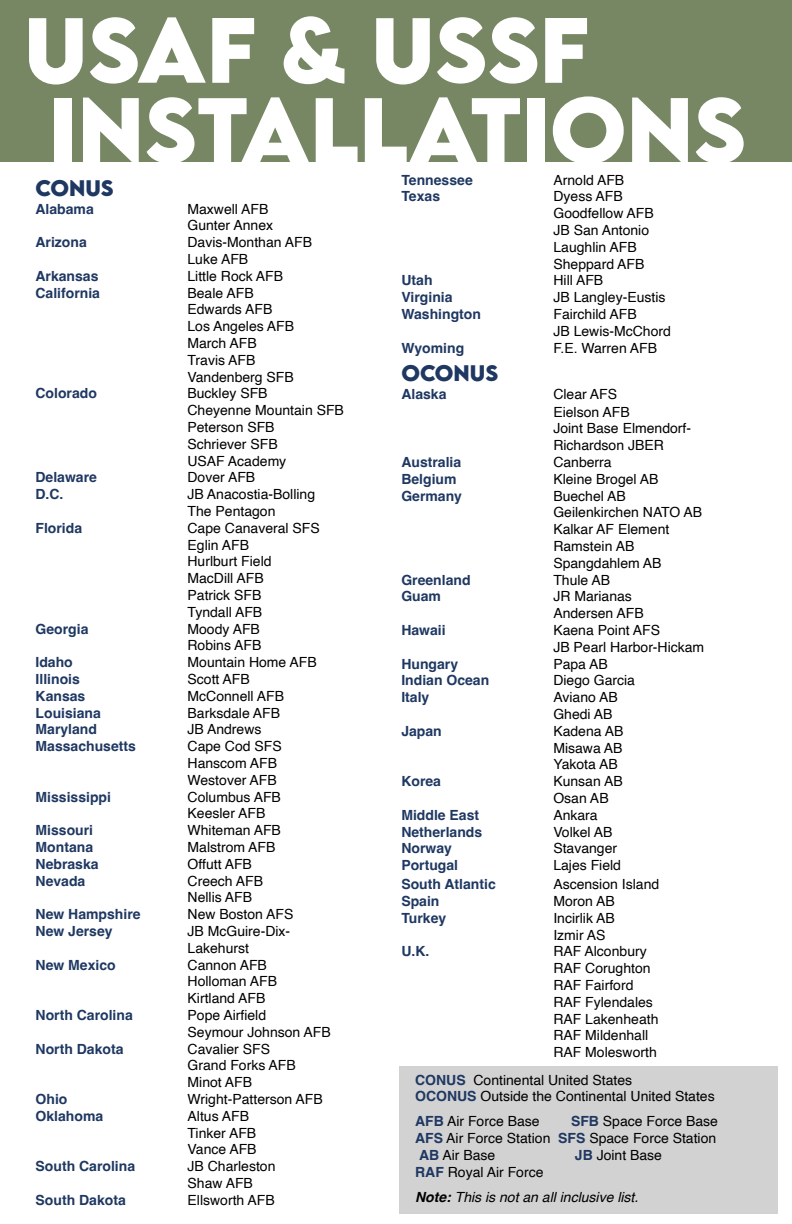
<style>
.page{position:relative;width:792px;height:1224px;background:#fff}
.page>*{position:absolute;margin:0;border:0;box-sizing:border-box;transform-origin:0 0}
.t1{font:700 82px/80px "LEMONMILK";color:#fff}
.t2{font:700 20px "LEMONMILK";letter-spacing:-.015em;color:#1f3862}
.t3{font:14px/16.8px "Helvetica";color:#000}
.t4{font:700 14px "Helvetica";color:#1f3862}
.t5{font:italic 14px/25.6px "Helvetica";color:#000}
.s1{font-weight:700;color:#1f3862}
.s2{font-weight:700;font-style:normal;color:#1f3862}
.s3{font-style:normal}
.s4{font-weight:700}
</style>
<div class="page">
<div style="left:399px;top:1067px;width:379px;height:147px;background:#d2d2d2"></div>
<div style="left:0;top:0;width:792px;height:162px;background:#778764"></div>
<h1 class="t1" style="left:24px;top:11px;width:402px">USAF &amp; USS</h1>
<h1 class="t1" style="left:49px;top:11px;width:694px;text-indent:491px">F<br>INSTALLATIONS</h1>
<h2 class="t2" style="left:36px;top:174px;width:65px">CONUS</h2>
<p class="t4" style="left:36px;top:200px;width:60px">Alabama</p>
<p class="t3" style="left:188px;top:201px;width:87px">Maxwell AFB<br>Gunter Annex</p>
<p class="t4" style="left:36px;top:234px;width:53px">Arizona</p>
<p class="t3" style="left:188px;top:234px;width:126px">Davis-Monthan AFB<br>Luke AFB</p>
<p class="t4" style="left:36px;top:267px;width:65px">Arkansas</p>
<p class="t3" style="left:188px;top:268px;width:97px">Little Rock AFB</p>
<p class="t4" style="left:36px;top:284px;width:66px">California</p>
<p class="t3" style="left:188px;top:285px;width:108px">Beale AFB<br>Edwards AFB<br>Los Angeles AFB<br>March AFB<br>Travis AFB<br>Vandenberg SFB</p>
<p class="t4" style="left:36px;top:385px;width:63px">Colorado</p>
<p class="t3" style="left:188px;top:386px;width:158px">Buckley SFB<br>Cheyenne Mountain SFB<br>Peterson SFB<br>Schriever SFB<br>USAF Academy</p>
<p class="t4" style="left:36px;top:469px;width:63px">Delaware</p>
<p class="t3" style="left:188px;top:470px;width:69px">Dover AFB</p>
<p class="t4" style="left:36px;top:486px;width:29px">D.C.</p>
<p class="t3" style="left:188px;top:486px;width:129px">JB Anacostia-Bolling<br>The Pentagon</p>
<p class="t4" style="left:36px;top:519px;width:48px">Florida</p>
<p class="t3" style="left:188px;top:520px;width:134px">Cape Canaveral SFS<br>Eglin AFB<br>Hurlburt Field<br>MacDill AFB<br>Patrick SFB<br>Tyndall AFB</p>
<p class="t4" style="left:36px;top:620px;width:54px">Georgia</p>
<p class="t3" style="left:188px;top:621px;width:75px">Moody AFB<br>Robins AFB</p>
<p class="t4" style="left:36px;top:654px;width:39px">Idaho</p>
<p class="t3" style="left:188px;top:654px;width:131px">Mountain Home AFB</p>
<p class="t4" style="left:36px;top:671px;width:46px">Illinois</p>
<p class="t3" style="left:188px;top:671px;width:64px">Scott AFB</p>
<p class="t4" style="left:36px;top:687px;width:51px">Kansas</p>
<p class="t3" style="left:188px;top:688px;width:98px">McConnell AFB</p>
<p class="t4" style="left:36px;top:704px;width:67px">Louisiana</p>
<p class="t3" style="left:188px;top:705px;width:94px">Barksdale AFB</p>
<p class="t4" style="left:36px;top:721px;width:63px">Maryland</p>
<p class="t3" style="left:188px;top:722px;width:75px">JB Andrews</p>
<p class="t4" style="left:36px;top:738px;width:102px">Massachusetts</p>
<p class="t3" style="left:188px;top:738px;width:96px">Cape Cod SFS<br>Hanscom AFB<br>Westover AFB</p>
<p class="t4" style="left:36px;top:788px;width:77px">Mississippi</p>
<p class="t3" style="left:188px;top:789px;width:95px">Columbus AFB<br>Keesler AFB</p>
<p class="t4" style="left:36px;top:822px;width:59px">Missouri</p>
<p class="t3" style="left:188px;top:822px;width:95px">Whiteman AFB</p>
<p class="t4" style="left:36px;top:839px;width:59px">Montana</p>
<p class="t3" style="left:188px;top:839px;width:89px">Malstrom AFB</p>
<p class="t4" style="left:36px;top:855px;width:65px">Nebraska</p>
<p class="t3" style="left:188px;top:856px;width:66px">Offutt AFB</p>
<p class="t4" style="left:36px;top:872px;width:51px">Nevada</p>
<p class="t3" style="left:188px;top:873px;width:77px">Creech AFB<br>Nellis AFB</p>
<p class="t4" style="left:36px;top:906px;width:107px">New Hampshire</p>
<p class="t3" style="left:188px;top:906px;width:107px">New Boston AFS</p>
<p class="t4" style="left:36px;top:923px;width:79px">New Jersey</p>
<p class="t3" style="left:188px;top:923px;width:104px">JB McGuire-Dix-<br>Lakehurst</p>
<p class="t4" style="left:36px;top:956px;width:82px">New Mexico</p>
<p class="t3" style="left:188px;top:957px;width:91px">Cannon AFB<br>Holloman AFB<br>Kirtland AFB</p>
<p class="t4" style="left:36px;top:1007px;width:99px">North Carolina</p>
<p class="t3" style="left:188px;top:1007px;width:145px">Pope Airfield<br>Seymour Johnson AFB</p>
<p class="t4" style="left:36px;top:1040px;width:89px">North Dakota</p>
<p class="t3" style="left:188px;top:1041px;width:110px">Cavalier SFS<br>Grand Forks AFB<br>Minot AFB</p>
<p class="t4" style="left:36px;top:1091px;width:33px">Ohio</p>
<p class="t3" style="left:188px;top:1091px;width:137px">Wright-Patterson AFB</p>
<p class="t4" style="left:36px;top:1107px;width:69px">Oklahoma</p>
<p class="t3" style="left:188px;top:1108px;width:71px">Altus AFB<br>Tinker AFB<br>Vance AFB</p>
<p class="t4" style="left:36px;top:1158px;width:101px">South Carolina</p>
<p class="t3" style="left:188px;top:1158px;width:89px">JB Charleston<br>Shaw AFB</p>
<p class="t4" style="left:36px;top:1191px;width:92px">South Dakota</p>
<p class="t3" style="left:188px;top:1192px;width:89px">Ellsworth AFB</p>
<p class="t4" style="left:401px;top:171px;width:73px">Tennessee</p>
<p class="t3" style="left:553px;top:172px;width:72px">Arnold AFB</p>
<p class="t4" style="left:401px;top:188px;width:40px">Texas</p>
<p class="t3" style="left:553px;top:188px;width:102px">Dyess AFB<br>Goodfellow AFB<br>JB San Antonio<br>Laughlin AFB<br>Sheppard AFB</p>
<p class="t4" style="left:401px;top:272px;width:33px">Utah</p>
<p class="t3" style="left:553px;top:272px;width:51px">Hill AFB</p>
<p class="t4" style="left:401px;top:289px;width:53px">Virginia</p>
<p class="t3" style="left:553px;top:289px;width:114px">JB Langley-Eustis</p>
<p class="t4" style="left:401px;top:305px;width:81px">Washington</p>
<p class="t3" style="left:553px;top:306px;width:119px">Fairchild AFB<br>JB Lewis-McChord</p>
<p class="t4" style="left:401px;top:339px;width:64px">Wyoming</p>
<p class="t3" style="left:553px;top:340px;width:105px">F.E. Warren AFB</p>
<h2 class="t2" style="left:401px;top:359px;width:83px">OCONUS</h2>
<p class="t4" style="left:401px;top:385px;width:47px">Alaska</p>
<p class="t3" style="left:553px;top:385px;width:139px">Clear AFS<br>Eielson AFB<br>Joint Base Elmendorf-<br>Richardson JBER</p>
<p class="t4" style="left:401px;top:453px;width:61px">Australia</p>
<p class="t3" style="left:553px;top:454px;width:60px">Canberra</p>
<p class="t4" style="left:401px;top:470px;width:57px">Belgium</p>
<p class="t3" style="left:553px;top:471px;width:107px">Kleine Brogel AB</p>
<p class="t4" style="left:401px;top:487px;width:62px">Germany</p>
<p class="t3" style="left:553px;top:488px;width:150px">Buechel AB<br>Geilenkirchen NATO AB<br>Kalkar AF Element<br>Ramstein AB<br>Spangdahlem AB</p>
<p class="t4" style="left:401px;top:571px;width:71px">Greenland</p>
<p class="t3" style="left:553px;top:572px;width:58px">Thule AB</p>
<p class="t4" style="left:401px;top:588px;width:41px">Guam</p>
<p class="t3" style="left:553px;top:588px;width:92px">JR Marianas<br>Andersen AFB</p>
<p class="t4" style="left:401px;top:621px;width:46px">Hawaii</p>
<p class="t3" style="left:553px;top:622px;width:152px">Kaena Point AFS<br>JB Pearl Harbor-Hickam</p>
<p class="t4" style="left:401px;top:655px;width:58px">Hungary</p>
<p class="t3" style="left:553px;top:656px;width:56px">Papa AB</p>
<p class="t4" style="left:401px;top:672px;width:89px">Indian Ocean</p>
<p class="t3" style="left:553px;top:672px;width:83px">Diego Garcia</p>
<p class="t4" style="left:401px;top:689px;width:30px">Italy</p>
<p class="t3" style="left:553px;top:689px;width:66px">Aviano AB<br>Ghedi AB</p>
<p class="t4" style="left:401px;top:722px;width:42px">Japan</p>
<p class="t3" style="left:553px;top:723px;width:72px;text-align:justify">Kadena AB Misawa AB Yakota AB</p>
<p class="t4" style="left:401px;top:773px;width:41px">Korea</p>
<p class="t3" style="left:553px;top:773px;width:71px">Kunsan AB<br>Osan AB</p>
<p class="t4" style="left:401px;top:806px;width:79px">Middle East</p>
<p class="t3" style="left:553px;top:807px;width:46px">Ankara</p>
<p class="t4" style="left:401px;top:823px;width:82px">Netherlands</p>
<p class="t3" style="left:553px;top:824px;width:61px">Volkel AB</p>
<p class="t4" style="left:401px;top:840px;width:52px">Norway</p>
<p class="t3" style="left:553px;top:840px;width:65px">Stavanger</p>
<p class="t4" style="left:401px;top:857px;width:58px">Portugal</p>
<p class="t3" style="left:553px;top:857px;width:69px">Lajes Field</p>
<p class="t4" style="left:401px;top:876px;width:96px">South Atlantic</p>
<p class="t3" style="left:553px;top:876px;width:107px">Ascension Island</p>
<p class="t4" style="left:401px;top:892px;width:40px">Spain</p>
<p class="t3" style="left:553px;top:893px;width:63px">Moron AB</p>
<p class="t4" style="left:401px;top:909px;width:46px">Turkey</p>
<p class="t3" style="left:553px;top:910px;width:63px">Incirlik AB<br>Izmir AS</p>
<p class="t4" style="left:401px;top:943px;width:29px">U.K.</p>
<p class="t3" style="left:553px;top:943px;width:107px">RAF Alconbury<br>RAF Corughton<br>RAF Fairford<br>RAF Fylendales<br>RAF Lakenheath<br>RAF Mildenhall<br>RAF Molesworth</p>
<p class="t3" style="left:415px;top:1072px;width:301px"><span class="s1">CONUS</span> Continental United States<br><span class="s1">OCONUS</span> Outside the Continental United States</p>
<p class="t3" style="left:415px;top:1113px;width:126px"><span class="s1">AFB</span> Air Force Base</p>
<p class="t3" style="left:415px;top:1113px;width:304px;text-indent:156px"><span class="s1">SFB</span> Space Force Base<br><span class="s1">AFS</span> Air Force Station <span class="s1">SFS</span> Space Force Station<br><span class="s1">AB</span> Air Base</p>
<p class="t3" style="left:575px;top:1147px;width:89px"><span class="s1">JB</span> Joint Base</p>
<p class="t5" style="left:415px;top:1159px;width:225px"><span class="s2">RAF</span> <span class="s3">Royal Air Force<br></span><span class="s4">Note:</span> This is not an all inclusive list.</p>
</div>
